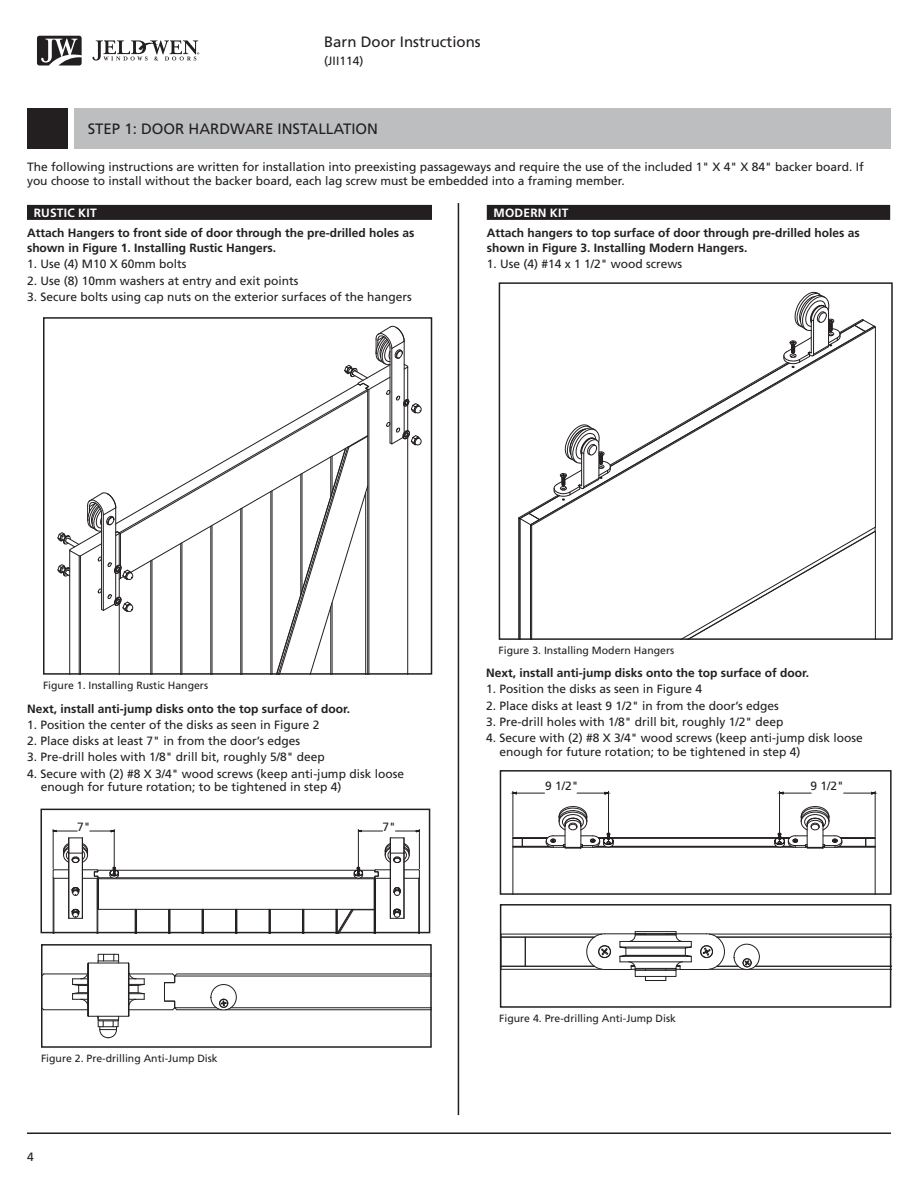
<style>
.page{position:relative;width:918px;height:1188px;background:#fff}
.page>*{position:absolute;margin:0;border:0;box-sizing:border-box;transform-origin:0 0}
.t1{font:15px "Frutiger LT Std";color:#231f20}
.t2{font:12px/13.5px "Frutiger LT Std";color:#231f20}
.t3{font:700 12px/15px "Frutiger LT Std";color:#231f20}
.t4{font:700 12px "Frutiger LT Std";letter-spacing:.02em;color:#fff}
.t5{font:10.5px "Frutiger LT Std";color:#231f20}
</style>
<div class="page">
<hr style="left:27px;top:1132px;width:864px;height:2px;background:#231f20">
<svg style="left:57px;top:326px;width:365px;height:346px"></svg>
<div style="left:43px;top:317px;width:389px;height:358px;border:2px solid #231f20"></div>
<div style="left:74px;top:108px;width:817px;height:40px;background:#bdbec0"></div>
<div style="left:27px;top:108px;width:41px;height:40px;background:#231f20"></div>
<div style="left:27px;top:205px;width:405px;height:15px;background:#231f20"></div>
<div style="left:487px;top:205px;width:403px;height:15px;background:#231f20"></div>
<svg style="left:518px;top:292px;width:358px;height:345px"></svg>
<div style="left:499px;top:282px;width:394px;height:358px;border:2px solid #231f20"></div>
<hr style="left:458px;top:203px;width:1px;height:912px;background:#231f20">
<div style="left:98px;top:879px;width:276px;height:31px;border:1px solid #231f20"></div>
<hr style="left:116px;top:878px;width:240px;height:1px;background:#231f20">
<hr style="left:116px;top:870px;width:241px;height:1px;background:#231f20">
<svg style="left:202px;top:909px;width:2px;height:21px"></svg>
<svg style="left:168px;top:909px;width:3px;height:21px"></svg>
<svg style="left:135px;top:909px;width:2px;height:21px"></svg>
<svg style="left:52px;top:830px;width:67px;height:100px"></svg>
<hr style="left:53px;top:829px;width:1px;height:40px;background:#231f20">
<hr style="left:114px;top:829px;width:1px;height:44px;background:#231f20">
<svg style="left:235px;top:830px;width:185px;height:100px"></svg>
<hr style="left:419px;top:829px;width:1px;height:40px;background:#231f20">
<hr style="left:358px;top:829px;width:1px;height:45px;background:#231f20">
<div style="left:40px;top:809px;width:390px;height:124px;border:2px solid #231f20"></div>
<hr style="left:611px;top:838px;width:166px;height:1px;background:#231f20">
<hr style="left:609px;top:837px;width:170px;height:1px;background:#231f20">
<hr style="left:611px;top:846px;width:166px;height:1px;background:#231f20">
<hr style="left:594px;top:847px;width:200px;height:1px;background:#231f20">
<svg style="left:512px;top:805px;width:102px;height:87px"></svg>
<svg style="left:774px;top:805px;width:102px;height:87px"></svg>
<svg style="left:511px;top:792px;width:34px;height:2px"></svg>
<svg style="left:577px;top:792px;width:34px;height:2px"></svg>
<hr style="left:513px;top:791px;width:1px;height:46px;background:#231f20">
<hr style="left:608px;top:791px;width:1px;height:51px;background:#231f20">
<svg style="left:844px;top:792px;width:33px;height:2px"></svg>
<svg style="left:777px;top:792px;width:34px;height:2px"></svg>
<hr style="left:875px;top:791px;width:1px;height:46px;background:#231f20">
<hr style="left:779px;top:791px;width:1px;height:51px;background:#231f20">
<div style="left:500px;top:770px;width:392px;height:125px;border:2px solid #231f20"></div>
<hr style="left:44px;top:1010px;width:44px;height:1px;background:#231f20">
<hr style="left:129px;top:1010px;width:44px;height:1px;background:#231f20">
<hr style="left:129px;top:974px;width:44px;height:1px;background:#231f20">
<hr style="left:44px;top:974px;width:44px;height:1px;background:#231f20">
<hr style="left:226px;top:1010px;width:206px;height:1px;background:#231f20">
<hr style="left:177px;top:1010px;width:45px;height:1px;background:#231f20">
<svg style="left:67px;top:954px;width:78px;height:85px"></svg>
<svg style="left:164px;top:973px;width:265px;height:37px"></svg>
<div style="left:219px;top:999px;width:9px;height:9px;border:1px solid #231f20;border-radius:50%"></div>
<div style="left:41px;top:944px;width:391px;height:104px;border:2px solid #231f20"></div>
<hr style="left:717px;top:937px;width:174px;height:1px;background:#231f20">
<hr style="left:709px;top:934px;width:182px;height:1px;background:#231f20">
<hr style="left:755px;top:966px;width:136px;height:1px;background:#231f20">
<hr style="left:749px;top:969px;width:142px;height:1px;background:#231f20">
<hr style="left:635px;top:931px;width:41px;height:1px;background:#231f20">
<svg style="left:503px;top:932px;width:249px;height:49px"></svg>
<div style="left:733px;top:943px;width:27px;height:27px;border:1px solid #231f20;border-radius:50%"></div>
<div style="left:743px;top:958px;width:9px;height:9px;border:1px solid #231f20;border-radius:50%"></div>
<div style="left:500px;top:904px;width:391px;height:104px;border:2px solid #231f20"></div>
<svg style="left:92px;top:40px;width:107px;height:21px"></svg>
<svg style="left:37px;top:36px;width:45px;height:30px"></svg>
<p class="t1" style="left:324px;top:35px;width:158px">Barn Door Instructions</p>
<p class="t2" style="left:324px;top:55px;width:41px">(JII114)</p>
<p class="t1" style="left:88px;top:121px;width:292px">STEP 1: DOOR HARDWARE INSTALLATION</p>
<p class="t2" style="left:27px;top:161px;width:838px">The following instructions are written for installation into preexisting passageways and require the use of the included 1" X 4" X 84" backer board. If you choose to install without the backer board, each lag screw must be embedded into a framing member.</p>
<p class="t4" style="left:34px;top:207px;width:64px">RUSTIC KIT</p>
<p class="t3" style="left:27px;top:226px;width:389px">Attach Hangers to front side of door through the pre-drilled holes as shown in Figure 1. Installing Rustic Hangers.</p>
<p class="t2" style="left:27px;top:258px;width:161px">1. Use (4) M10 X 60mm bolts</p>
<p class="t2" style="left:27px;top:274px;width:273px">2. Use (8) 10mm washers at entry and exit points</p>
<p class="t2" style="left:27px;top:290px;width:386px">3. Secure bolts using cap nuts on the exterior surfaces of the hangers</p>
<p class="t4" style="left:494px;top:207px;width:77px">MODERN KIT</p>
<p class="t3" style="left:487px;top:226px;width:374px">Attach hangers to top surface of door through pre-drilled holes as shown in Figure 3. Installing Modern Hangers.</p>
<p class="t2" style="left:487px;top:258px;width:197px">1. Use (4) #14 x 1 1/2" wood screws</p>
<p class="t5" style="left:43px;top:680px;width:167px">Figure 1. Installing Rustic Hangers</p>
<p class="t3" style="left:27px;top:702px;width:324px">Next, install anti-jump disks onto the top surface of door.</p>
<p class="t2" style="left:27px;top:719px;width:294px">1. Position the center of the disks as seen in Figure 2</p>
<p class="t2" style="left:27px;top:735px;width:274px">2. Place disks at least 7" in from the door’s edges</p>
<p class="t2" style="left:27px;top:751px;width:299px">3. Pre-drill holes with 1/8" drill bit, roughly 5/8" deep</p>
<p class="t2" style="left:41px;top:767px;width:365px;text-indent:-14px">4. Secure with (2) #8 X 3/4" wood screws (keep anti-jump disk loose enough for future rotation; to be tightened in step 4)</p>
<p class="t2" style="left:77px;top:821px;width:15px">7"</p>
<p class="t2" style="left:383px;top:821px;width:15px">7"</p>
<p class="t5" style="left:41px;top:1053px;width:178px">Figure 2. Pre-drilling Anti-Jump Disk</p>
<p class="t2" style="left:27px;top:1151px;width:8px">4</p>
<p class="t5" style="left:499px;top:645px;width:177px">Figure 3. Installing Modern Hangers</p>
<p class="t3" style="left:486px;top:666px;width:324px">Next, install anti-jump disks onto the top surface of door.</p>
<p class="t2" style="left:486px;top:683px;width:218px">1. Position the disks as seen in Figure 4</p>
<p class="t2" style="left:486px;top:699px;width:294px">2. Place disks at least 9 1/2" in from the door’s edges</p>
<p class="t2" style="left:486px;top:716px;width:299px">3. Pre-drill holes with 1/8" drill bit, roughly 1/2" deep</p>
<p class="t2" style="left:500px;top:732px;width:365px;text-indent:-14px">4. Secure with (2) #8 X 3/4" wood screws (keep anti-jump disk loose enough for future rotation; to be tightened in step 4)</p>
<p class="t2" style="left:545px;top:780px;width:35px">9 1/2"</p>
<p class="t2" style="left:810px;top:780px;width:35px">9 1/2"</p>
<p class="t5" style="left:499px;top:1013px;width:178px">Figure 4. Pre-drilling Anti-Jump Disk</p>
</div>
